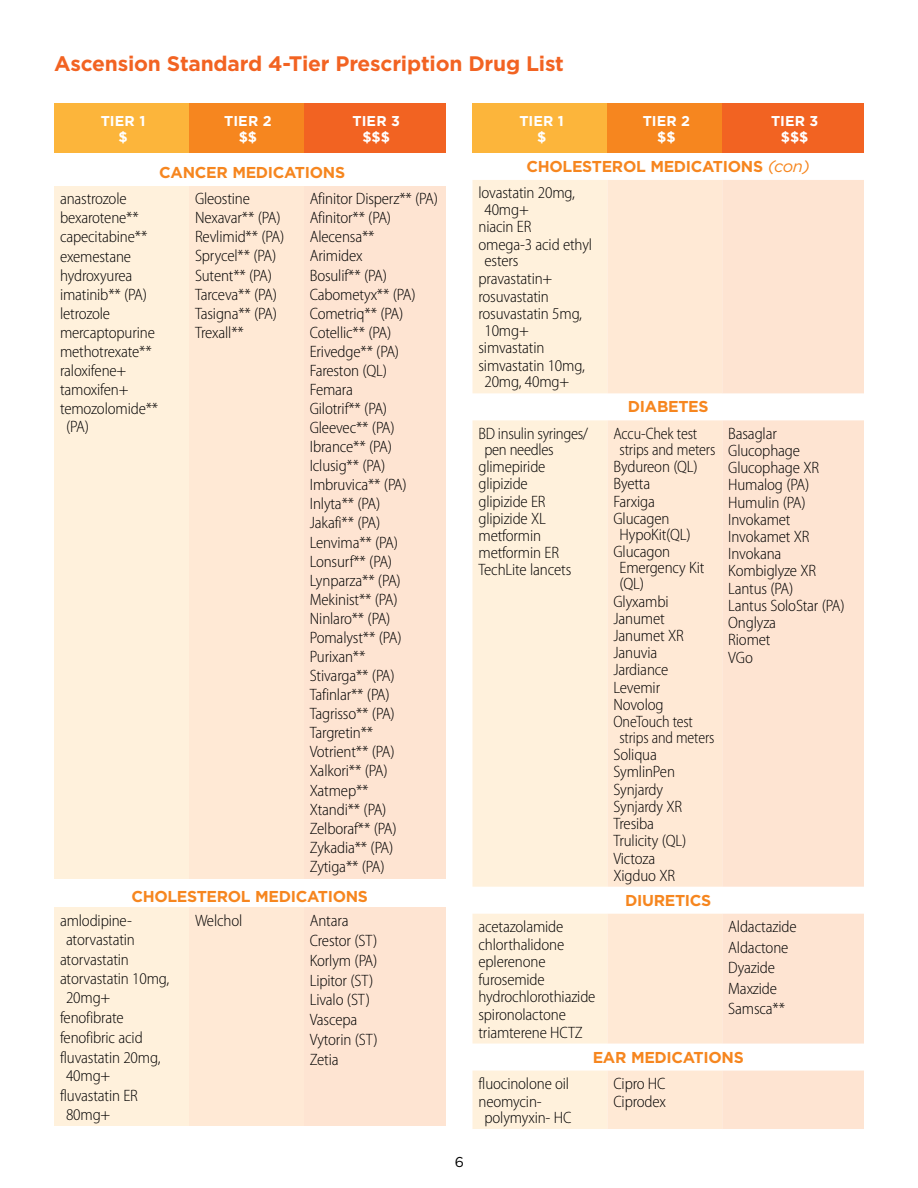
<style>
.page{position:relative;width:918px;height:1188px;background:#fff}
.page>*{position:absolute;margin:0;border:0;box-sizing:border-box;transform-origin:0 0}
.t1{font:700 21px "Gotham";letter-spacing:-.01em;color:#f26322}
.t2{font:300 semi-condensed 16.5px/19px "Myriad Pro";letter-spacing:-.01em;color:#000}
.t3{font:300 semi-condensed 16.5px "Myriad Pro";letter-spacing:-.01em;color:#000;scale:.95 1}
.t4{font:300 semi-condensed 16.5px "Myriad Pro";letter-spacing:-.01em;color:#000;scale:.94 1}
.t5{font:italic 16.5px "Gotham";color:#f6861f}
.t6{font:700 15.75px "Gotham";letter-spacing:-.02em;color:#f6861f}
.t7{font:700 14.25px/16.5px "Gotham";letter-spacing:-.01em;color:#fff;text-align:center}
.t8{font:14.25px "Gotham";color:#000}
</style>
<div class="page">
<div style="left:54px;top:104px;width:135px;height:49px;background:#fcb53b"></div>
<div style="left:189px;top:104px;width:115px;height:49px;background:#f6861f"></div>
<div style="left:304px;top:104px;width:142px;height:49px;background:#f26322"></div>
<div style="left:54px;top:908px;width:135px;height:218px;background:#fff1dc"></div>
<div style="left:189px;top:908px;width:115px;height:218px;background:#ffe9d5"></div>
<div style="left:304px;top:908px;width:142px;height:218px;background:#fee4d2"></div>
<div style="left:54px;top:186px;width:135px;height:692px;background:#fff1dc"></div>
<div style="left:189px;top:186px;width:115px;height:692px;background:#ffe9d5"></div>
<div style="left:304px;top:186px;width:142px;height:692px;background:#fee4d2"></div>
<div style="left:472px;top:104px;width:136px;height:49px;background:#fcb53b"></div>
<div style="left:608px;top:104px;width:114px;height:49px;background:#f6861f"></div>
<div style="left:722px;top:104px;width:142px;height:49px;background:#f26322"></div>
<svg style="left:472px;top:180px;width:136px;height:949px;background:#fff2df"></svg>
<svg style="left:608px;top:180px;width:114px;height:949px;background:#ffead8"></svg>
<svg style="left:722px;top:180px;width:142px;height:949px;background:#fee6d5"></svg>
<p class="t1" style="left:54px;top:52px;width:511px">Ascension Standard 4-Tier Prescription Drug List</p>
<p class="t7" style="left:101px;top:112px;width:46px">TIER 1 $</p>
<p class="t7" style="left:224px;top:112px;width:49px">TIER 2 $$</p>
<p class="t7" style="left:353px;top:112px;width:49px">TIER 3 $$$</p>
<p class="t6" style="left:159px;top:163px;width:157px">Cancer MEDICATIONS</p>
<p class="t2" style="left:60px;top:190px;width:68px">anastrozole</p>
<p class="t2" style="left:60px;top:209px;width:80px">bexarotene**</p>
<p class="t2" style="left:60px;top:228px;width:89px">capecitabine**</p>
<p class="t2" style="left:60px;top:247px;width:73px">exemestane</p>
<p class="t2" style="left:60px;top:266px;width:74px">hydroxyurea</p>
<p class="t2" style="left:60px;top:285px;width:89px">imatinib** (PA)</p>
<p class="t2" style="left:60px;top:304px;width:52px">letrozole</p>
<p class="t2" style="left:60px;top:323px;width:96px">mercaptopurine</p>
<p class="t2" style="left:60px;top:342px;width:93px">methotrexate**</p>
<p class="t2" style="left:60px;top:361px;width:68px">raloxifene+</p>
<p class="t2" style="left:60px;top:380px;width:70px">tamoxifen+</p>
<p class="t2" style="left:60px;top:399px;width:100px">temozolomide**</p>
<p class="t2" style="left:66px;top:417px;width:24px">(PA)</p>
<p class="t2" style="left:195px;top:190px;width:91px">Gleostine<br>Nexavar** (PA)<br>Revlimid** (PA)<br>Sprycel** (PA)<br>Sutent** (PA)<br>Tarceva** (PA)<br>Tasigna** (PA)<br>Trexall**</p>
<p class="t2" style="left:310px;top:190px;width:130px">Afinitor Disperz** (PA)<br>Afinitor** (PA)<br>Alecensa**<br>Arimidex<br>Bosulif** (PA)<br>Cabometyx** (PA)<br>Cometriq** (PA)<br>Cotellic** (PA)<br>Erivedge** (PA)<br>Fareston (QL)<br>Femara<br>Gilotrif** (PA)<br>Gleevec** (PA)<br>Ibrance** (PA)<br>Iclusig** (PA)<br>Imbruvica** (PA)<br>Inlyta** (PA)<br>Jakafi** (PA)<br>Lenvima** (PA)<br>Lonsurf** (PA)<br>Lynparza** (PA)<br>Mekinist** (PA)<br>Ninlaro** (PA)<br>Pomalyst** (PA)<br>Purixan**<br>Stivarga** (PA)<br>Tafinlar** (PA)<br>Tagrisso** (PA)<br>Targretin**<br>Votrient** (PA)<br>Xalkori** (PA)<br>Xatmep**<br>Xtandi** (PA)<br>Zelboraf** (PA)<br>Zykadia** (PA)<br>Zytiga** (PA)</p>
<p class="t6" style="left:131px;top:887px;width:207px">CHOLESTEROL MEDICATIONS</p>
<p class="t2" style="left:60px;top:911px;width:74px">amlodipine-</p>
<p class="t2" style="left:66px;top:930px;width:70px">atorvastatin</p>
<p class="t2" style="left:60px;top:950px;width:70px">atorvastatin</p>
<p class="t2" style="left:60px;top:970px;width:111px">atorvastatin 10mg,</p>
<p class="t2" style="left:66px;top:989px;width:46px">20mg+</p>
<p class="t2" style="left:60px;top:1008px;width:65px">fenofibrate</p>
<p class="t2" style="left:60px;top:1028px;width:84px">fenofibric acid</p>
<p class="t2" style="left:60px;top:1048px;width:102px">fluvastatin 20mg,</p>
<p class="t2" style="left:66px;top:1067px;width:46px">40mg+</p>
<p class="t2" style="left:60px;top:1087px;width:79px">fluvastatin ER</p>
<p class="t2" style="left:66px;top:1105px;width:46px">80mg+</p>
<p class="t2" style="left:195px;top:911px;width:49px">Welchol</p>
<p class="t2" style="left:310px;top:911px;width:70px;line-height:19.8px">Antara<br>Crestor (ST)<br>Korlym (PA)<br>Lipitor (ST)<br>Livalo (ST)<br>Vascepa<br>Vytorin (ST)<br>Zetia</p>
<p class="t8" style="left:455px;top:1153px;width:11px">6</p>
<p class="t7" style="left:519px;top:112px;width:46px">TIER 1 $</p>
<p class="t7" style="left:643px;top:112px;width:49px">TIER 2 $$</p>
<p class="t7" style="left:771px;top:112px;width:49px">TIER 3 $$$</p>
<p class="t6" style="left:527px;top:157px;width:207px">CHOLESTEROL MEDICATIONS</p>
<p class="t5" style="left:768px;top:157px;width:44px">(con)</p>
<p class="t2" style="left:479px;top:184px;width:98px">lovastatin 20mg,</p>
<p class="t2" style="left:485px;top:200px;width:46px">40mg+</p>
<p class="t2" style="left:479px;top:218px;width:54px">niacin ER</p>
<p class="t2" style="left:479px;top:235px;width:115px">omega-3 acid ethyl</p>
<p class="t2" style="left:485px;top:252px;width:35px">esters</p>
<p class="t2" style="left:479px;top:269px;width:75px">pravastatin+</p>
<p class="t2" style="left:479px;top:287px;width:72px">rosuvastatin</p>
<p class="t2" style="left:479px;top:305px;width:105px">rosuvastatin 5mg,</p>
<p class="t2" style="left:485px;top:321px;width:46px">10mg+</p>
<p class="t2" style="left:479px;top:339px;width:67px">simvastatin</p>
<p class="t2" style="left:479px;top:356px;width:108px">simvastatin 10mg,</p>
<p class="t2" style="left:485px;top:373px;width:86px">20mg, 40mg+</p>
<p class="t6" style="left:628px;top:398px;width:71px">DIABETES</p>
<p class="t2" style="left:478px;top:424px;width:111px">BD insulin syringes/</p>
<p class="t2" style="left:484px;top:440px;width:71px">pen needles</p>
<p class="t2" style="left:478px;top:457px;width:69px">glimepiride</p>
<p class="t2" style="left:478px;top:475px;width:51px">glipizide</p>
<p class="t2" style="left:478px;top:492px;width:69px">glipizide ER</p>
<p class="t2" style="left:478px;top:509px;width:69px">glipizide XL</p>
<p class="t2" style="left:478px;top:526px;width:64px">metformin</p>
<p class="t2" style="left:478px;top:543px;width:82px">metformin ER</p>
<p class="t2" style="left:478px;top:561px;width:94px">TechLite lancets</p>
<p class="t3" style="left:613px;top:424px;width:90px">Accu-Chek test</p>
<p class="t3" style="left:620px;top:440px;width:102px">strips and meters</p>
<p class="t2" style="left:613px;top:457px;width:86px">Bydureon (QL)</p>
<p class="t2" style="left:613px;top:475px;width:38px">Byetta</p>
<p class="t2" style="left:613px;top:492px;width:43px">Farxiga</p>
<p class="t2" style="left:613px;top:509px;width:58px">Glucagen</p>
<p class="t2" style="left:619px;top:525px;width:73px">HypoKit(QL)</p>
<p class="t2" style="left:613px;top:542px;width:58px">Glucagon</p>
<p class="t2" style="left:619px;top:559px;width:87px">Emergency Kit</p>
<p class="t2" style="left:619px;top:575px;width:26px">(QL)</p>
<p class="t2" style="left:613px;top:592px;width:57px">Glyxambi</p>
<p class="t2" style="left:613px;top:609px;width:53px">Janumet</p>
<p class="t2" style="left:613px;top:626px;width:72px">Janumet XR</p>
<p class="t2" style="left:613px;top:643px;width:45px">Januvia</p>
<p class="t2" style="left:613px;top:661px;width:56px">Jardiance</p>
<p class="t2" style="left:613px;top:678px;width:48px">Levemir</p>
<p class="t2" style="left:613px;top:695px;width:52px">Novolog</p>
<p class="t4" style="left:613px;top:713px;width:86px">OneTouch test</p>
<p class="t4" style="left:620px;top:729px;width:102px">strips and meters</p>
<p class="t2" style="left:613px;top:746px;width:45px">Soliqua</p>
<p class="t2" style="left:613px;top:763px;width:63px">SymlinPen</p>
<p class="t2" style="left:613px;top:780px;width:51px">Synjardy</p>
<p class="t2" style="left:613px;top:797px;width:70px">Synjardy XR</p>
<p class="t2" style="left:613px;top:814px;width:42px">Tresiba</p>
<p class="t2" style="left:613px;top:832px;width:74px">Trulicity (QL)</p>
<p class="t2" style="left:613px;top:849px;width:43px">Victoza</p>
<p class="t2" style="left:613px;top:866px;width:63px">Xigduo XR</p>
<p class="t2" style="left:728px;top:425px;width:118px;line-height:17.2px">Basaglar<br>Glucophage<br>Glucophage XR<br>Humalog (PA)<br>Humulin (PA)<br>Invokamet<br>Invokamet XR<br>Invokana<br>Kombiglyze XR<br>Lantus (PA)<br>Lantus SoloStar (PA)<br>Onglyza<br>Riomet<br>VGo</p>
<p class="t6" style="left:625px;top:891px;width:69px">DIURETICS</p>
<p class="t2" style="left:478px;top:918px;width:119px;line-height:17.5px">acetazolamide chlorthalidone eplerenone furosemide hydrochlorothiazide spironolactone triamterene HCTZ</p>
<p class="t2" style="left:728px;top:917px;width:70px;line-height:20.5px">Aldactazide<br>Aldactone<br>Dyazide<br>Maxzide<br>Samsca**</p>
<p class="t6" style="left:593px;top:1048px;width:12px">Ear</p>
<p class="t6" style="left:631px;top:1048px;width:114px">Medications</p>
<p class="t2" style="left:478px;top:1074px;width:92px">fluocinolone oil</p>
<p class="t2" style="left:478px;top:1092px;width:65px">neomycin-</p>
<p class="t2" style="left:485px;top:1108px;width:88px">polymyxin- HC</p>
<p class="t2" style="left:614px;top:1075px;width:54px;line-height:17.5px">Cipro HC<br>Ciprodex</p>
</div>
